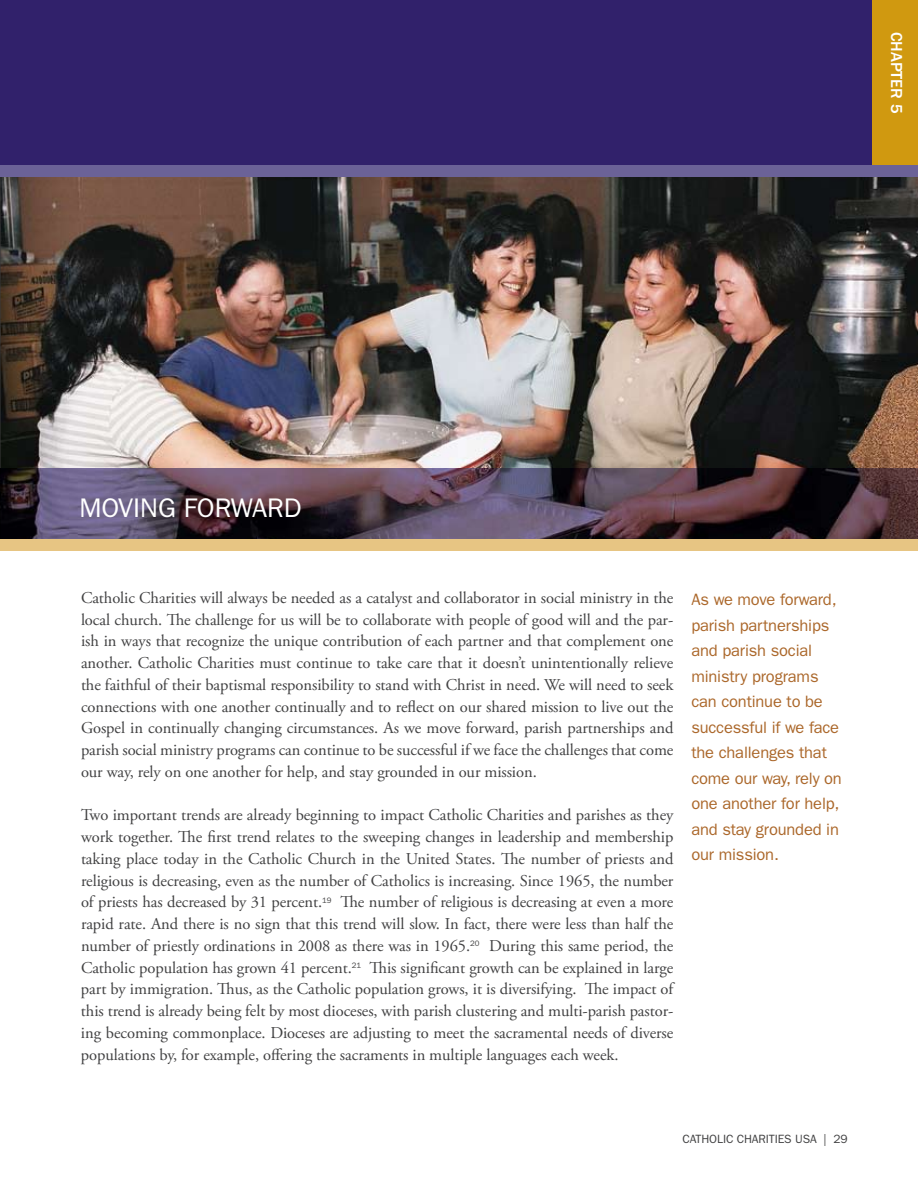
<style>
.page{position:relative;width:918px;height:1188px;background:#fff}
.page>*{position:absolute;margin:0;border:0;box-sizing:border-box;transform-origin:0 0}
.t1{font:27px "Franklin Gothic LT";color:#fff}
.t2{font:16.5px/21.8px "Adobe Garamond Pro";letter-spacing:-.005em;color:#414142;text-align:justify}
.t3{font:16.5px/25.5px "Franklin Gothic LT";letter-spacing:-.01em;color:#ab672a}
.t4{font:500 16.5px "Franklin Gothic LT";color:#fff}
.t5{font:12px "Franklin Gothic LT";letter-spacing:-.01em;color:#414142}
</style>
<div class="page">
<img style="left:0;top:177px;width:918px;height:291px">
<div style="left:0;top:0;width:918px;height:166px;background:#31216b"></div>
<div style="left:873px;top:0;width:45px;height:170px;background:#d09910"></div>
<img style="left:0;top:468px;width:918px;height:72px">
<div style="left:0;top:540px;width:918px;height:11px;background:#e7c583"></div>
<div style="left:0;top:166px;width:918px;height:11px;background:#6b6297"></div>
<p class="t4" style="left:906px;top:32px;width:83px;rotate:90deg">ChAPTER 5</p>
<h1 class="t1" style="left:80px;top:492px;width:224px">MOVING FORWARD</h1>
<p class="t2" style="left:81px;top:587px;width:594px">Catholic Charities will always be needed as a catalyst and collaborator in social ministry in the local church. The challenge for us will be to collaborate with people of good will and the par&shy;ish in ways that recognize the unique contribution of each partner and that complement one another. Catholic Charities must continue to take care that it doesn’t unintentionally relieve the faithful of their baptismal responsibility to stand with Christ in need. We will need to seek connections with one another continually and to reflect on our shared mission to live out the Gospel in continually changing circumstances. As we move forward, parish partnerships and parish social ministry programs can continue to be successful if we face the challenges that come our way, rely on one another for help, and stay grounded in our mission.</p>
<p class="t2" style="left:81px;top:805px;width:594px">Two important trends are already beginning to impact Catholic Charities and parishes as they work together. The first trend relates to the sweeping changes in leadership and membership taking place today in the Catholic Church in the United States. The number of priests and religious is decreasing, even as the number of Catholics is increasing. Since 1965, the number of priests has decreased by 31 percent.<sup>19</sup> The number of religious is decreasing at even a more rapid rate. And there is no sign that this trend will slow. In fact, there were less than half the number of priestly ordinations in 2008 as there was in 1965.<sup>20</sup> During this same period, the Catholic population has grown 41 percent.<sup>21</sup> This significant growth can be explained in large part by immigration. Thus, as the Catholic population grows, it is diversifying. The impact of this trend is already being felt by most dioceses, with parish clustering and multi-parish pastor&shy;ing becoming commonplace. Dioceses are adjusting to meet the sacramental needs of diverse populations by, for example, offering the sacraments in multiple languages each week.</p>
<p class="t3" style="left:691px;top:587px;width:152px">As we move forward, parish partnerships and parish social ministry programs can continue to be successful if we face the challenges that come our way, rely on one another for help, and stay grounded in our mission.</p>
<p class="t5" style="left:683px;top:1132px;width:167px">CATHOLIC CHARITIES USA | 29</p>
</div>
